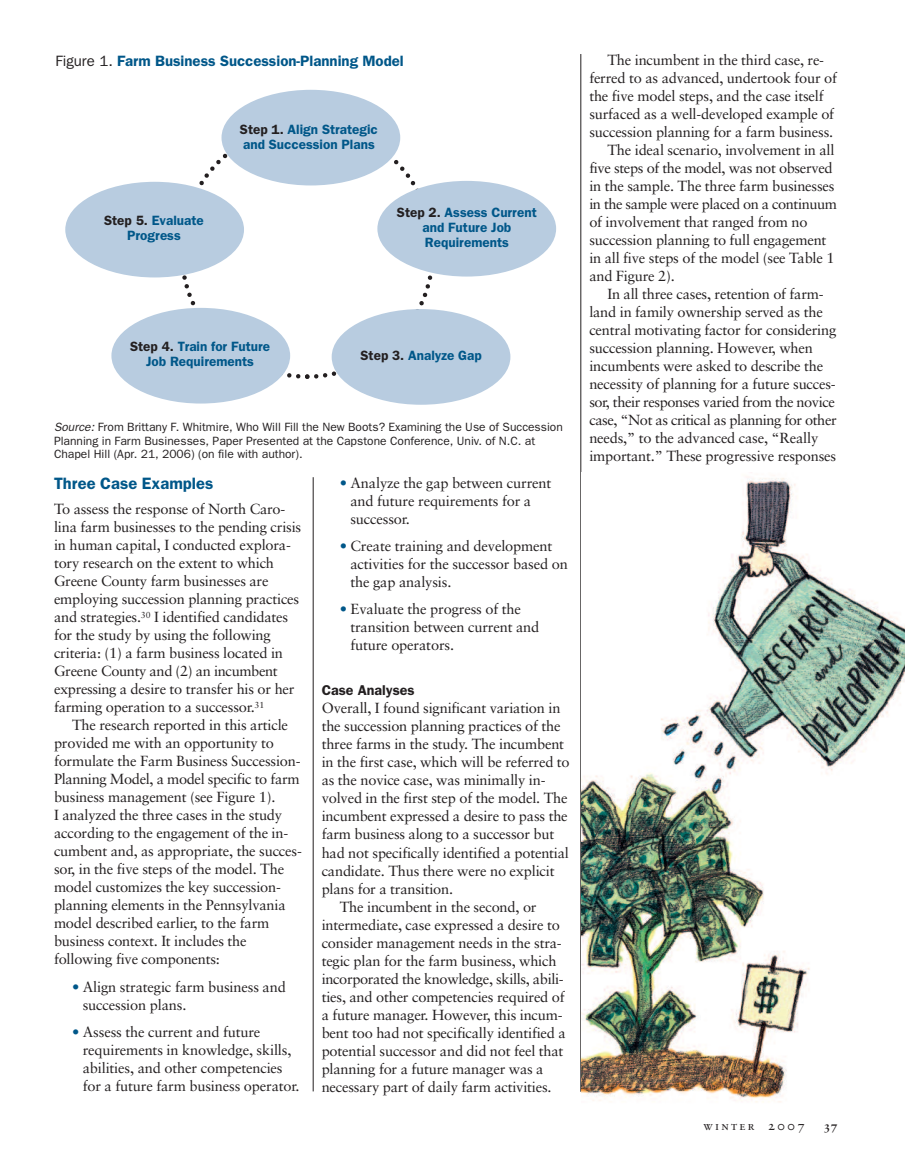
<style>
.page{position:relative;width:905px;height:1175px;background:#fff}
.page>*{position:absolute;margin:0;border:0;box-sizing:border-box;transform-origin:0 0}
.t1{font:600 16.5px "Franklin Gothic";color:#005789}
.t2{font:600 15px "Franklin Gothic";color:#005789}
.t3{font:14.7px/18px "Sabon";letter-spacing:-.015em;color:#231f20}
.t4{font:600 14.25px "Franklin Gothic";color:#231f20}
.t5{font:600 13.5px/15px "Franklin Gothic";color:#005789;text-align:center}
.t6{font:12.15px "Sabon Roman SC";letter-spacing:.185em;color:#231f20}
.t7{font:12.15px "Sabon Bold Os F";color:#231f20}
.t8{font:12px/13.5px "Franklin Gothic";color:#231f20}
.s1{font-weight:400;color:#231f20}
.s2{color:#231f20}
.s3{font-style:italic}
.s4{color:#005789}
.s5{font-size:13.5px}
</style>
<div class="page">
<svg style="left:177px;top:122px;width:260px;height:259px"></svg>
<svg style="left:305px;top:374px;width:4px;height:5px"></svg>
<hr style="left:313px;top:477px;width:1px;height:614px;background:#231f20">
<hr style="left:580px;top:54px;width:1px;height:1037px;background:#231f20">
<div style="left:221px;top:90px;width:179px;height:95px;background:#b8cce0;border-radius:50%"></div>
<div style="left:331px;top:309px;width:179px;height:96px;background:#b8cce0;border-radius:50%"></div>
<div style="left:65px;top:182px;width:179px;height:95px;background:#b8cce0;border-radius:50%"></div>
<div style="left:377px;top:181px;width:179px;height:95px;background:#b8cce0;border-radius:50%"></div>
<div style="left:111px;top:308px;width:179px;height:95px;background:#b8cce0;border-radius:50%"></div>
<img style="left:582px;top:478px;width:322px;height:625px">
<p class="t2" style="left:56px;top:52px;width:350px"><span class="s1">Figure 1.</span> Farm Business Succession-Planning Model</p>
<p class="t5" style="left:104px;top:213px;width:101px"><span class="s2">Step 5.</span> Evaluate<br>Progress</p>
<p class="t5" style="left:240px;top:121px;width:139px;text-align:left"><span class="s2">Step 1.</span> Align Strategic and Succession Plans</p>
<p class="t5" style="left:397px;top:205px;width:141px"><span class="s2">Step 2.</span> Assess Current and Future Job<br>Requirements</p>
<p class="t5" style="left:130px;top:339px;width:142px"><span class="s2">Step 4.</span> Train for Future<br>Job Requirements</p>
<p class="t5" style="left:360px;top:348px;width:123px"><span class="s2">Step 3.</span> Analyze Gap</p>
<p class="t8" style="left:54px;top:420px;width:510px"><span class="s3">Source:</span> From Brittany F. Whitmire, Who Will Fill the New Boots? Examining the Use of Succession<br>Planning in Farm Businesses, Paper Presented at the Capstone Conference, Univ. of N.C. at<br>Chapel Hill (Apr. 21, 2006) (on file with author).</p>
<p class="t1" style="left:54px;top:473px;width:161px">Three Case Examples</p>
<p class="t3" style="left:54px;top:501px;width:249px">To assess the response of North Caro&shy;lina farm businesses to the pending crisis in human capital, I conducted explora&shy;tory research on the extent to which Greene County farm businesses are employing succession planning practices and strategies.<sup>30</sup> I identified candidates for the study by using the following criteria: (1) a farm business located in Greene County and (2) an incumbent expressing a desire to transfer his or her farming operation to a successor.<sup>31</sup></p>
<p class="t3" style="left:54px;top:717px;width:249px;text-indent:18px">The research reported in this article provided me with an opportunity to formulate the Farm Business Succession-Planning Model, a model specific to farm business management (see Figure 1).<br>I analyzed the three cases in the study according to the engagement of the in&shy;cumbent and, as appropriate, the succes&shy;sor, in the five steps of the model. The model customizes the key succession&shy;planning elements in the Pennsylvania model described earlier, to the farm business context. It includes the following five components:</p>
<p class="t3" style="left:83px;top:979px;width:205px;text-indent:-11px"><span class="s4">•</span> Align strategic farm business and succession plans.</p>
<p class="t3" style="left:83px;top:1024px;width:218px;text-indent:-11px"><span class="s4">•</span> Assess the current and future requirements in knowledge, skills, abilities, and other competencies for a future farm business operator.</p>
<p class="t3" style="left:350px;top:475px;width:202px;text-indent:-11px"><span class="s4">•</span> Analyze the gap between current and future requirements for a successor.</p>
<p class="t3" style="left:350px;top:538px;width:219px;text-indent:-11px"><span class="s4">•</span> Create training and development activities for the successor based on the gap analysis.</p>
<p class="t3" style="left:350px;top:601px;width:190px;text-indent:-11px"><span class="s4">•</span> Evaluate the progress of the transition between current and future operators.</p>
<p class="t4" style="left:322px;top:682px;width:94px">Case Analyses</p>
<p class="t3" style="left:322px;top:700px;width:240px">Overall, I found significant variation in</p>
<p class="t3" style="left:322px;top:718px;width:240px">the succession planning practices of the</p>
<p class="t3" style="left:322px;top:736px;width:244px">three farms in the study. The incumbent</p>
<p class="t3" style="left:322px;top:754px;width:249px">in the first case, which will be referred to</p>
<p class="t3" style="left:322px;top:772px;width:225px">as the novice case, was minimally in-</p>
<p class="t3" style="left:322px;top:790px;width:247px">volved in the first step of the model. The</p>
<p class="t3" style="left:322px;top:808px;width:247px">incumbent expressed a desire to pass the</p>
<p class="t3" style="left:322px;top:826px;width:234px">farm business along to a successor but</p>
<p class="t3" style="left:322px;top:844px;width:249px">had not specifically identified a potential</p>
<p class="t3" style="left:322px;top:862px;width:234px">candidate. Thus there were no explicit</p>
<p class="t3" style="left:322px;top:880px;width:133px">plans for a transition.</p>
<p class="t3" style="left:340px;top:898px;width:198px">The incumbent in the second, or</p>
<p class="t3" style="left:322px;top:916px;width:239px">intermediate, case expressed a desire to</p>
<p class="t3" style="left:322px;top:934px;width:242px">consider management needs in the stra-</p>
<p class="t3" style="left:322px;top:952px;width:236px">tegic plan for the farm business, which</p>
<p class="t3" style="left:322px;top:970px;width:243px">incorporated the knowledge, skills, abili-</p>
<p class="t3" style="left:322px;top:988px;width:244px">ties, and other competencies required of</p>
<p class="t3" style="left:322px;top:1006px;width:242px">a future manager. However, this incum-</p>
<p class="t3" style="left:322px;top:1024px;width:245px">bent too had not specifically identified a</p>
<p class="t3" style="left:322px;top:1042px;width:243px">potential successor and did not feel that</p>
<p class="t3" style="left:322px;top:1060px;width:223px">planning for a future manager was a</p>
<p class="t3" style="left:322px;top:1078px;width:231px">necessary part of daily farm activities.</p>
<p class="t3" style="left:607px;top:52px;width:218px">The incumbent in the third case, re-</p>
<p class="t3" style="left:589px;top:70px;width:249px">ferred to as advanced, undertook four of</p>
<p class="t3" style="left:589px;top:88px;width:236px">the five model steps, and the case itself</p>
<p class="t3" style="left:589px;top:106px;width:246px">surfaced as a well-developed example of</p>
<p class="t3" style="left:589px;top:124px;width:245px">succession planning for a farm business.</p>
<p class="t3" style="left:607px;top:142px;width:229px">The ideal scenario, involvement in all</p>
<p class="t3" style="left:589px;top:160px;width:245px">five steps of the model, was not observed</p>
<p class="t3" style="left:589px;top:178px;width:247px">in the sample. The three farm businesses</p>
<p class="t3" style="left:589px;top:196px;width:249px">in the sample were placed on a continuum</p>
<p class="t3" style="left:589px;top:214px;width:220px">of involvement that ranged from no</p>
<p class="t3" style="left:589px;top:232px;width:239px">succession planning to full engagement</p>
<p class="t3" style="left:589px;top:250px;width:247px">in all five steps of the model (see Table 1</p>
<p class="t3" style="left:589px;top:268px;width:87px">and Figure 2).</p>
<p class="t3" style="left:607px;top:286px;width:218px">In all three cases, retention of farm-</p>
<p class="t3" style="left:589px;top:304px;width:235px">land in family ownership served as the</p>
<p class="t3" style="left:589px;top:322px;width:248px">central motivating factor for considering</p>
<p class="t3" style="left:589px;top:340px;width:225px">succession planning. However, when</p>
<p class="t3" style="left:589px;top:358px;width:235px">incumbents were asked to describe the</p>
<p class="t3" style="left:589px;top:376px;width:248px">necessity of planning for a future succes-</p>
<p class="t3" style="left:589px;top:394px;width:247px">sor, their responses varied from the novice</p>
<p class="t3" style="left:589px;top:412px;width:249px">case, “Not as critical as planning for other</p>
<p class="t3" style="left:589px;top:430px;width:230px">needs,” to the advanced case, “Really</p>
<p class="t3" style="left:589px;top:448px;width:248px">important.” These progressive responses</p>
<p class="t6" style="left:703px;top:1120px;width:103px">winter <span class="s5">2007</span></p>
<p class="t7" style="left:823px;top:1120px;width:15px">37</p>
</div>
